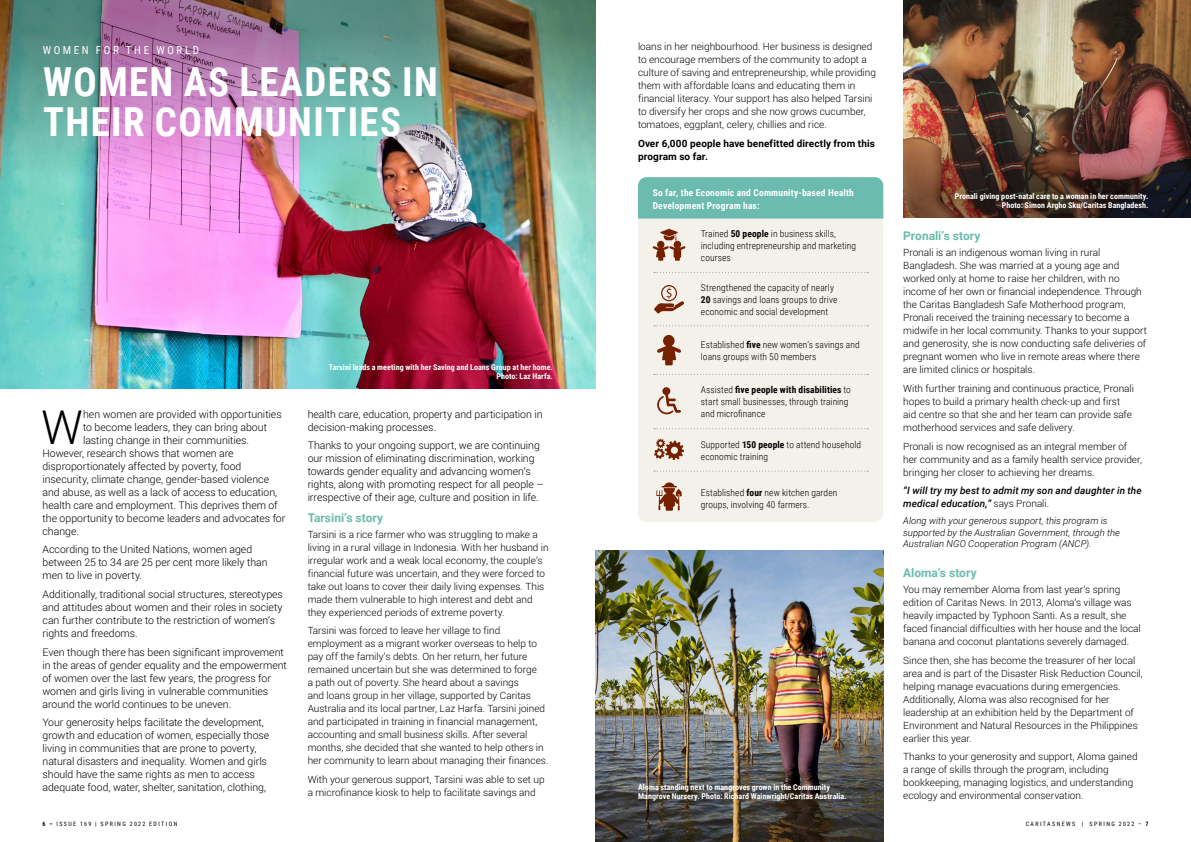
<style>
.page{position:relative;width:1191px;height:842px;background:#fff}
.page>*{position:absolute;margin:0;border:0;box-sizing:border-box;transform-origin:0 0}
.t1{font:300 47.1px "Roboto";color:#000}
.t2{font:700 40px/40px "Roboto Condensed";letter-spacing:.035em;color:#fff}
.t3{font:700 12px "Roboto";color:#6bbbae}
.t4{font:11px "Roboto Condensed";letter-spacing:.235em;color:#fff}
.t5{font:300 10.5px/13px "Roboto";letter-spacing:-.005em;color:#000}
.t6{font:300 10px/13px "Roboto";color:#000}
.t7{font:italic 500 10px/13px "Roboto";letter-spacing:.01em;color:#000}
.t8{font:700 10px/13px "Roboto";letter-spacing:.01em;color:#000}
.t9{font:300 9.5px/12px "Roboto Condensed";letter-spacing:.01em;color:#000}
.t10{font:italic 300 9.5px/11.4px "Roboto";letter-spacing:.005em;color:#000}
.t11{font:700 9.5px/12.5px "Roboto Condensed";letter-spacing:.02em;color:#fff}
.t12{font:700 8px/9px "Roboto Condensed";letter-spacing:.01em;color:#fff;text-align:right}
.t13{font:6px "Roboto Condensed";letter-spacing:.235em;color:#000}
.s1{font-weight:700}
.s2{font-weight:300;font-style:normal}
</style>
<div class="page">
<img style="left:903px;top:0;width:288px;height:120px">
<img style="left:0;top:177px;width:595px;height:211px">
<img style="left:0;top:0;width:595px;height:177px">
<img style="left:903px;top:120px;width:288px;height:98px">
<img style="left:595px;top:551px;width:288px;height:291px">
<div style="left:638px;top:219px;width:245px;height:303px;background:#f4f0ea"></div>
<svg style="left:654px;top:285px;width:30px;height:29px"></svg>
<svg style="left:657px;top:335px;width:24px;height:30px"></svg>
<svg style="left:657px;top:387px;width:24px;height:27px"></svg>
<svg style="left:656px;top:482px;width:25px;height:29px"></svg>
<div style="left:638px;top:177px;width:245px;height:42px;background:#6bbbae"></div>
<svg style="left:652px;top:229px;width:33px;height:32px"></svg>
<svg style="left:654px;top:272px;width:214px;height:1px"></svg>
<svg style="left:654px;top:325px;width:214px;height:1px"></svg>
<svg style="left:654px;top:374px;width:214px;height:1px"></svg>
<svg style="left:654px;top:428px;width:214px;height:1px"></svg>
<svg style="left:654px;top:471px;width:214px;height:1px"></svg>
<svg style="left:654px;top:439px;width:30px;height:21px"></svg>
<p class="t4" style="left:43px;top:42px;width:158px">WOMEN FOR THE WORLD</p>
<h2 class="t2" style="left:43px;top:60px;width:396px">WOMEN AS LEADERS IN<br>THEIR COMMUNITIES</h2>
<h1 class="t1" style="left:41px;top:394px;width:44px">W</h1>
<p class="t5" style="left:83px;top:407px;width:200px">hen women are provided with opportunities</p>
<p class="t5" style="left:83px;top:420px;width:185px">to become leaders, they can bring about</p>
<p class="t5" style="left:83px;top:433px;width:167px">lasting change in their communities.</p>
<p class="t5" style="left:43px;top:446px;width:193px">However, research shows that women are</p>
<p class="t5" style="left:43px;top:459px;width:200px">disproportionately affected by poverty, food</p>
<p class="t5" style="left:43px;top:472px;width:228px">insecurity, climate change, gender-based violence</p>
<p class="t5" style="left:43px;top:485px;width:236px">and abuse, as well as a lack of access to education,</p>
<p class="t5" style="left:43px;top:498px;width:237px">health care and employment. This deprives them of</p>
<p class="t5" style="left:43px;top:511px;width:244px">the opportunity to become leaders and advocates for</p>
<p class="t5" style="left:43px;top:524px;width:38px">change.</p>
<p class="t5" style="left:43px;top:543px;width:227px">According to the United Nations, women aged between 25 to 34 are 25 per cent more likely than men to live in poverty.</p>
<p class="t5" style="left:43px;top:587px;width:242px">Additionally, traditional social structures, stereotypes and attitudes about women and their roles in society can further contribute to the restriction of women’s rights and freedoms.</p>
<p class="t5" style="left:43px;top:645px;width:246px">Even though there has been significant improvement in the areas of gender equality and the empowerment of women over the last few years, the progress for women and girls living in vulnerable communities around the world continues to be uneven.</p>
<p class="t5" style="left:43px;top:716px;width:228px">Your generosity helps facilitate the development, growth and education of women, especially those living in communities that are prone to poverty, natural disasters and inequality. Women and girls should have the same rights as men to access adequate food, water, shelter, sanitation, clothing,</p>
<p class="t12" style="left:329px;top:362px;width:226px">Tarsini leads a meeting with her Saving and Loans Group at her home.<br>Photo: Laz Harfa.</p>
<p class="t5" style="left:308px;top:407px;width:236px">health care, education, property and participation in decision-making processes.</p>
<p class="t5" style="left:308px;top:439px;width:238px">Thanks to your ongoing support, we are continuing our mission of eliminating discrimination, working towards gender equality and advancing women’s rights, along with promoting respect for all people – irrespective of their age, culture and position in life.</p>
<p class="t3" style="left:308px;top:509px;width:77px">Tarsini’s story</p>
<p class="t6" style="left:308px;top:527px;width:243px">Tarsini is a rice farmer who was struggling to make a living in a rural village in Indonesia. With her husband in irregular work and a weak local economy, the couple’s financial future was uncertain, and they were forced to take out loans to cover their daily living expenses. This made them vulnerable to high interest and debt and they experienced periods of extreme poverty.</p>
<p class="t6" style="left:308px;top:624px;width:242px">Tarsini was forced to leave her village to find employment as a migrant worker overseas to help to pay off the family’s debts. On her return, her future remained uncertain but she was determined to forge<br>a path out of poverty. She heard about a savings<br>and loans group in her village, supported by Caritas Australia and its local partner, Laz Harfa. Tarsini joined and participated in training in financial management, accounting and small business skills. After several months, she decided that she wanted to help others in her community to learn about managing their finances.</p>
<p class="t6" style="left:308px;top:773px;width:238px">With your generous support, Tarsini was able to set up a microfinance kiosk to help to facilitate savings and</p>
<p class="t6" style="left:638px;top:40px;width:239px">loans in her neighbourhood. Her business is designed to encourage members of the community to adopt a culture of saving and entrepreneurship, while providing them with affordable loans and educating them in financial literacy. Your support has also helped Tarsini to diversify her crops and she now grows cucumber, tomatoes, eggplant, celery, chillies and rice.</p>
<p class="t8" style="left:638px;top:136px;width:238px">Over 6,000 people have benefitted directly from this program so far.</p>
<p class="t11" style="left:653px;top:186px;width:203px">So far, the Economic and Community-based Health<br>Development Program has:</p>
<p class="t9" style="left:701px;top:227px;width:157px">Trained <span class="s1">50 people</span> in business skills, including entrepreneurship and marketing courses</p>
<p class="t9" style="left:701px;top:281px;width:138px">Strengthened the capacity of nearly<br><span class="s1">20</span> savings and loans groups to drive economic and social development</p>
<p class="t9" style="left:701px;top:338px;width:160px">Established <span class="s1">five</span> new women’s savings and loans groups with 50 members</p>
<p class="t9" style="left:701px;top:384px;width:152px">Assisted <span class="s1">five people with disabilities</span> to start small businesses, through training and microfinance</p>
<p class="t9" style="left:701px;top:438px;width:162px">Supported <span class="s1">150 people</span> to attend household economic training</p>
<p class="t9" style="left:701px;top:486px;width:138px">Established <span class="s1">four</span> new kitchen garden groups, involving 40 farmers.</p>
<p class="t12" style="left:638px;top:783px;width:210px;text-align:left">Aloma standing next to mangroves grown in the Community<br>Mangrove Nursery. Photo: Richard Wainwright/Caritas Australia.</p>
<p class="t12" style="left:954px;top:191px;width:195px">Pronali giving post-natal care to a woman in her community.<br>Photo: Simon Argho Sku/Caritas Bangladesh.</p>
<p class="t3" style="left:903px;top:228px;width:79px">Pronali’s story</p>
<p class="t6" style="left:903px;top:246px;width:245px">Pronali is an indigenous woman living in rural Bangladesh. She was married at a young age and worked only at home to raise her children, with no income of her own or financial independence. Through the Caritas Bangladesh Safe Motherhood program, Pronali received the training necessary to become a midwife in her local community. Thanks to your support and generosity, she is now conducting safe deliveries of pregnant women who live in remote areas where there are limited clinics or hospitals.</p>
<p class="t6" style="left:903px;top:381px;width:232px">With further training and continuous practice, Pronali hopes to build a primary health check-up and first aid centre so that she and her team can provide safe motherhood services and safe delivery.</p>
<p class="t6" style="left:903px;top:439px;width:240px">Pronali is now recognised as an integral member of her community and as a family health service provider, bringing her closer to achieving her dreams.</p>
<p class="t7" style="left:903px;top:484px;width:240px">“I will try my best to admit my son and daughter in the medical education,” <span class="s2">says Pronali.</span></p>
<p class="t10" style="left:903px;top:515px;width:218px">Along with your generous support, this program is supported by the Australian Government, through the<br>Australian NGO Cooperation Program (ANCP).</p>
<p class="t3" style="left:903px;top:565px;width:75px">Aloma’s story</p>
<p class="t6" style="left:903px;top:583px;width:239px">You may remember Aloma from last year’s spring edition of Caritas News. In 2013, Aloma’s village was heavily impacted by Typhoon Santi. As a result, she faced financial difficulties with her house and the local banana and coconut plantations severely damaged.</p>
<p class="t6" style="left:903px;top:653px;width:241px">Since then, she has become the treasurer of her local area and is part of the Disaster Risk Reduction Council, helping manage evacuations during emergencies.<br>Additionally, Aloma was also recognised for her leadership at an exhibition held by the Department of Environment and Natural Resources in the Philippines earlier this year.</p>
<p class="t6" style="left:903px;top:750px;width:236px">Thanks to your generosity and support, Aloma gained a range of skills through the program, including bookkeeping, managing logistics, and understanding ecology and environmental conservation.</p>
<p class="t13" style="left:43px;top:819px;width:136px"><span class="s1">6 –</span> ISSUE 169 | SPRING 2022 EDITION</p>
<p class="t13" style="left:1025px;top:819px;width:124px">CARITASNEWS | SPRING 2022 – <span class="s1">7</span></p>
</div>
